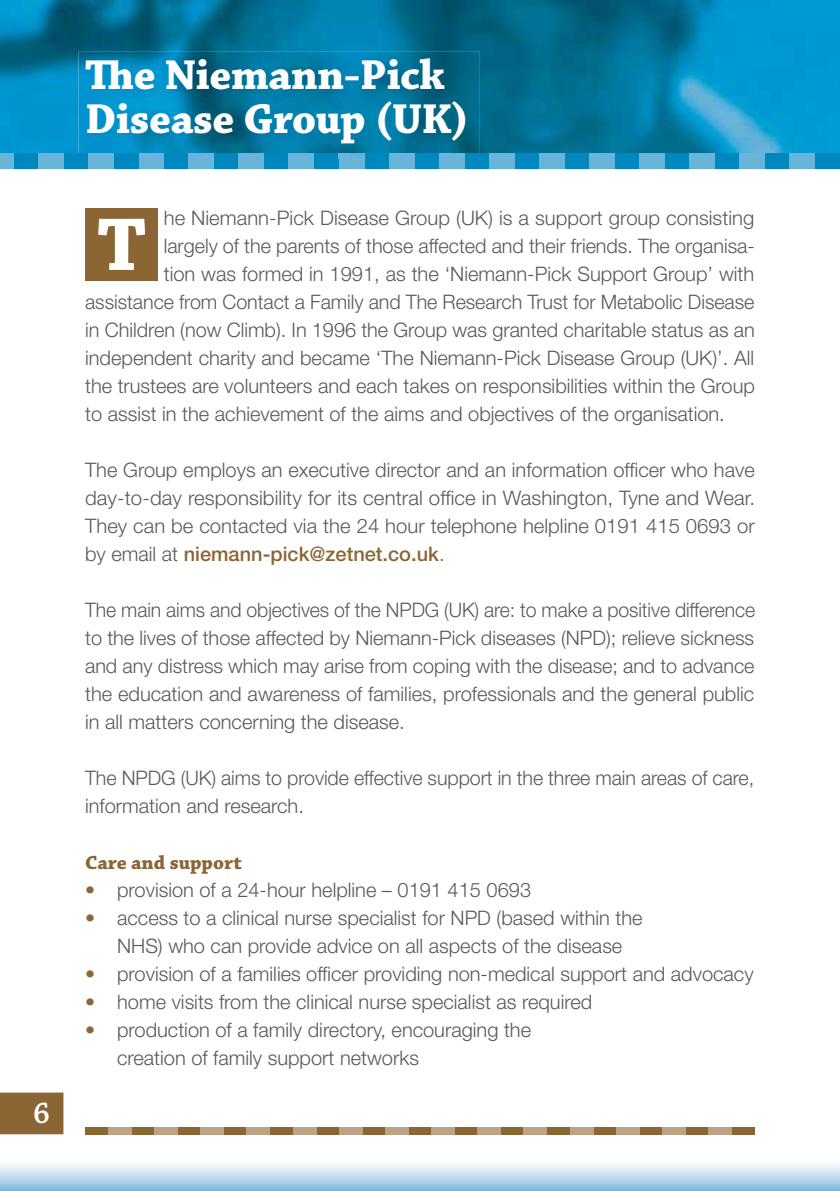
<style>
.page{position:relative;width:840px;height:1191px;background:#fff}
.page>*{position:absolute;margin:0;border:0;box-sizing:border-box;transform-origin:0 0}
.t1{font:700 78.8px "Chaparral Pro";color:#fff}
.t2{font:700 44px/44px "Chaparral Pro";letter-spacing:-.01em;color:#fff}
.t3{font:600 31.2px "Chaparral Pro";color:#fff}
.t4{font:300 20px/28px "Helvetica Neue LT Std";color:#58595b;text-align:justify}
.t5{font:700 20px "Chaparral Pro";color:#8b6533}
.s1{font-weight:500;color:#8b6533}
.s2{color:#8b6533}
</style>
<div class="page">
<div style="left:85px;top:1126px;width:23px;height:8px;background:#8b6533"></div>
<div style="left:454px;top:1126px;width:23px;height:8px;background:#8b6533"></div>
<div style="left:270px;top:1126px;width:23px;height:8px;background:#8b6533"></div>
<div style="left:639px;top:1126px;width:23px;height:8px;background:#8b6533"></div>
<div style="left:177px;top:1126px;width:23px;height:8px;background:#8b6533"></div>
<div style="left:546px;top:1126px;width:23px;height:8px;background:#8b6533"></div>
<div style="left:362px;top:1126px;width:23px;height:8px;background:#8b6533"></div>
<div style="left:731px;top:1126px;width:23px;height:8px;background:#8b6533"></div>
<div style="left:131px;top:1126px;width:23px;height:8px;background:#8b6533"></div>
<div style="left:500px;top:1126px;width:23px;height:8px;background:#8b6533"></div>
<div style="left:316px;top:1126px;width:23px;height:8px;background:#8b6533"></div>
<div style="left:685px;top:1126px;width:23px;height:8px;background:#8b6533"></div>
<div style="left:223px;top:1126px;width:24px;height:8px;background:#8b6533"></div>
<div style="left:593px;top:1126px;width:23px;height:8px;background:#8b6533"></div>
<div style="left:408px;top:1126px;width:23px;height:8px;background:#8b6533"></div>
<div style="left:108px;top:1126px;width:23px;height:8px;background:#bca384"></div>
<div style="left:477px;top:1126px;width:23px;height:8px;background:#bca384"></div>
<div style="left:293px;top:1126px;width:23px;height:8px;background:#bca384"></div>
<div style="left:662px;top:1126px;width:23px;height:8px;background:#bca384"></div>
<div style="left:200px;top:1126px;width:23px;height:8px;background:#bca384"></div>
<div style="left:569px;top:1126px;width:24px;height:8px;background:#bca384"></div>
<div style="left:385px;top:1126px;width:23px;height:8px;background:#bca384"></div>
<div style="left:154px;top:1126px;width:23px;height:8px;background:#bca384"></div>
<div style="left:523px;top:1126px;width:23px;height:8px;background:#bca384"></div>
<div style="left:339px;top:1126px;width:23px;height:8px;background:#bca384"></div>
<div style="left:708px;top:1126px;width:23px;height:8px;background:#bca384"></div>
<div style="left:247px;top:1126px;width:23px;height:8px;background:#bca384"></div>
<div style="left:616px;top:1126px;width:23px;height:8px;background:#bca384"></div>
<div style="left:431px;top:1126px;width:23px;height:8px;background:#bca384"></div>
<div style="left:0;top:1159px;width:839px;height:32px;background:linear-gradient(to bottom,#fff,#83bddf)"></div>
<div style="left:0;top:1092px;width:63px;height:42px;background:#8b6533"></div>
<img style="left:0;top:0;width:839px;height:165px">
<div style="left:514px;top:154px;width:25px;height:15px;background:#0087bf"></div>
<div style="left:314px;top:154px;width:25px;height:15px;background:#0087bf"></div>
<div style="left:714px;top:154px;width:25px;height:15px;background:#0087bf"></div>
<div style="left:213px;top:154px;width:25px;height:15px;background:#0087bf"></div>
<div style="left:614px;top:154px;width:25px;height:15px;background:#0087bf"></div>
<div style="left:414px;top:154px;width:25px;height:15px;background:#0087bf"></div>
<div style="left:814px;top:154px;width:25px;height:15px;background:#0087bf"></div>
<div style="left:163px;top:154px;width:25px;height:15px;background:#0087bf"></div>
<div style="left:564px;top:154px;width:25px;height:15px;background:#0087bf"></div>
<div style="left:364px;top:154px;width:25px;height:15px;background:#0087bf"></div>
<div style="left:764px;top:154px;width:25px;height:15px;background:#0087bf"></div>
<div style="left:264px;top:154px;width:25px;height:15px;background:#0087bf"></div>
<div style="left:664px;top:154px;width:25px;height:15px;background:#0087bf"></div>
<div style="left:464px;top:154px;width:25px;height:15px;background:#0087bf"></div>
<div style="left:138px;top:154px;width:25px;height:15px;background:#69b5da"></div>
<div style="left:539px;top:154px;width:25px;height:15px;background:#69b5da"></div>
<div style="left:339px;top:154px;width:25px;height:15px;background:#69b5da"></div>
<div style="left:739px;top:154px;width:25px;height:15px;background:#69b5da"></div>
<div style="left:239px;top:154px;width:25px;height:15px;background:#69b5da"></div>
<div style="left:639px;top:154px;width:25px;height:15px;background:#69b5da"></div>
<div style="left:439px;top:154px;width:25px;height:15px;background:#69b5da"></div>
<div style="left:188px;top:154px;width:25px;height:15px;background:#69b5da"></div>
<div style="left:589px;top:154px;width:25px;height:15px;background:#69b5da"></div>
<div style="left:389px;top:154px;width:25px;height:15px;background:#69b5da"></div>
<div style="left:789px;top:154px;width:25px;height:15px;background:#69b5da"></div>
<div style="left:289px;top:154px;width:25px;height:15px;background:#69b5da"></div>
<div style="left:689px;top:154px;width:25px;height:15px;background:#69b5da"></div>
<div style="left:489px;top:154px;width:25px;height:15px;background:#69b5da"></div>
<img style="left:79px;top:52px;width:400px;height:102px">
<img style="left:138px;top:154px;width:327px;height:5px">
<div style="left:85px;top:208px;width:73px;height:73px;background:#8b6533"></div>
<div style="left:13px;top:154px;width:25px;height:15px;background:#0087bf"></div>
<div style="left:113px;top:154px;width:25px;height:15px;background:#0087bf"></div>
<div style="left:63px;top:154px;width:25px;height:15px;background:#0087bf"></div>
<div style="left:38px;top:154px;width:25px;height:15px;background:#69b5da"></div>
<div style="left:88px;top:154px;width:25px;height:15px;background:#69b5da"></div>
<div style="left:0;top:154px;width:13px;height:15px;background:#69b5da"></div>
<h3 class="t3" style="left:33px;top:1095px;width:18px">6</h3>
<h2 class="t2" style="left:85px;top:55px;width:385px">The Niemann-Pick<br>Disease Group (UK)</h2>
<p class="t4" style="left:164px;top:203px;width:592px">he Niemann-Pick Disease Group (UK) is a support group consisting</p>
<p class="t4" style="left:164px;top:231px;width:592px">largely of the parents of those affected and their friends. The organisa-</p>
<p class="t4" style="left:164px;top:259px;width:591px">tion was formed in 1991, as the ‘Niemann-Pick Support Group’ with</p>
<p class="t4" style="left:85px;top:287px;width:670px">assistance from Contact a Family and The Research Trust for Metabolic Disease</p>
<p class="t4" style="left:85px;top:315px;width:670px">in Children (now Climb). In 1996 the Group was granted charitable status as an</p>
<p class="t4" style="left:85px;top:343px;width:670px">independent charity and became ‘The Niemann-Pick Disease Group (UK)’. All</p>
<p class="t4" style="left:85px;top:371px;width:671px">the trustees are volunteers and each takes on responsibilities within the Group</p>
<p class="t4" style="left:85px;top:399px;width:640px">to assist in the achievement of the aims and objectives of the organisation.</p>
<p class="t4" style="left:85px;top:455px;width:671px">The Group employs an executive director and an information officer who have day-to-day responsibility for its central office in Washington, Tyne and Wear.<br>They can be contacted via the 24 hour telephone helpline 0191 415 0693 or by email at <span class="s1">niemann-pick@zetnet.co.uk</span>.</p>
<p class="t4" style="left:85px;top:595px;width:671px">The main aims and objectives of the NPDG (UK) are: to make a positive difference to the lives of those affected by Niemann-Pick diseases (NPD); relieve sickness and any distress which may arise from coping with the disease; and to advance the education and awareness of families, professionals and the general public in all matters concerning the disease.</p>
<p class="t4" style="left:85px;top:763px;width:670px">The NPDG (UK) aims to provide effective support in the three main areas of care, information and research.</p>
<h1 class="t1" style="left:97px;top:199px;width:50px">T</h1>
<p class="t5" style="left:85px;top:851px;width:158px">Care and support</p>
<p class="t4" style="left:85px;top:875px;width:447px"><span class="s2">•</span> provision of a 24-hour helpline – 0191 415 0693</p>
<p class="t4" style="left:85px;top:903px;width:558px;text-align:center"><span class="s2">•</span> access to a clinical nurse specialist for NPD (based within the<br>NHS) who can provide advice on all aspects of the disease</p>
<p class="t4" style="left:85px;top:959px;width:669px"><span class="s2">•</span> provision of a families officer providing non-medical support and advocacy</p>
<p class="t4" style="left:85px;top:987px;width:508px"><span class="s2">•</span> home visits from the clinical nurse specialist as required</p>
<p class="t4" style="left:117px;top:1015px;width:415px;text-indent:-32px"><span class="s2">•</span> production of a family directory, encouraging the creation of family support networks</p>
</div>
